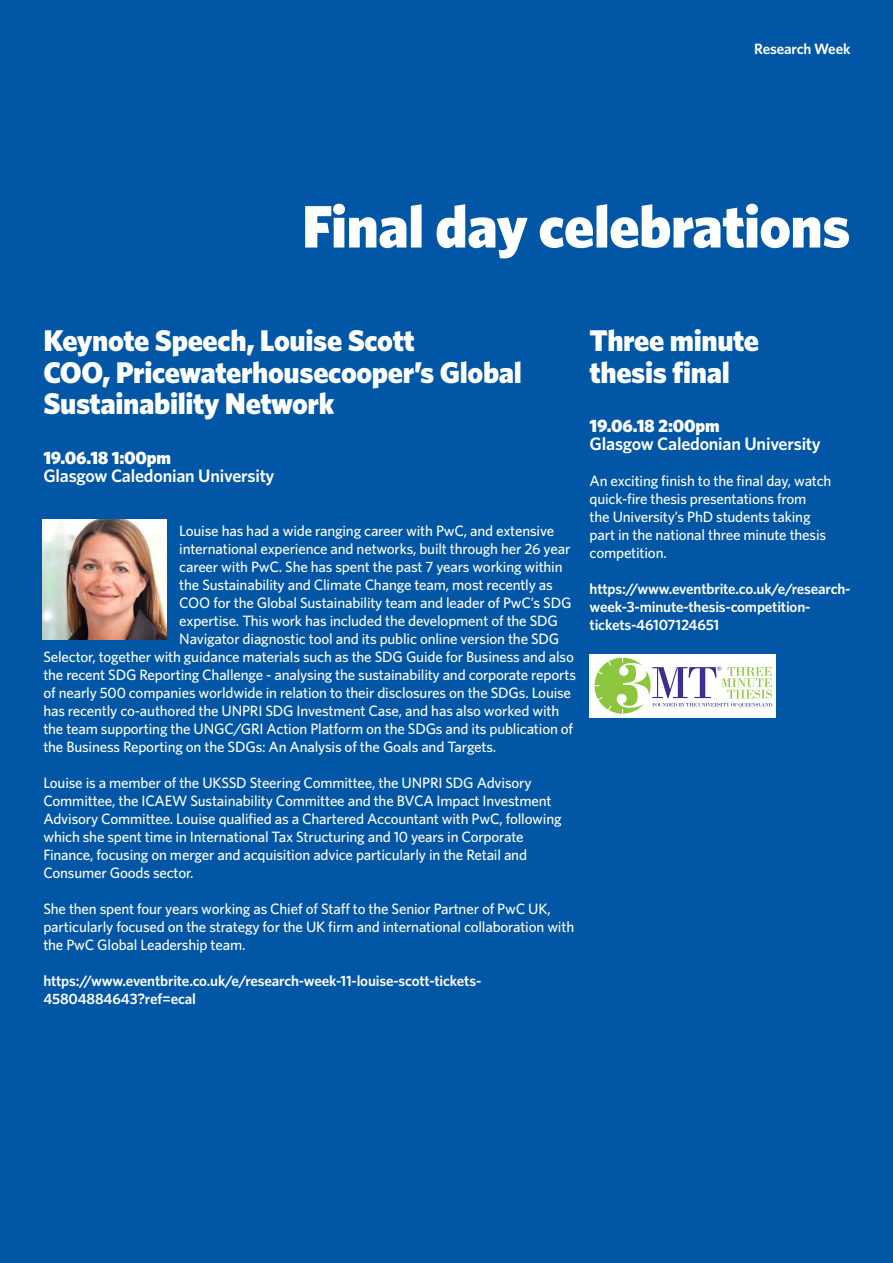
<style>
.page{position:relative;width:893px;height:1263px;background:#0157a5}
.page>*{position:absolute;margin:0;border:0;box-sizing:border-box;transform-origin:0 0}
.t1{font:900 60px "Whitney";letter-spacing:-.01em;color:#fff}
.t2{font:900 30px/31.5px "Whitney";letter-spacing:-.01em;color:#fff}
.t3{font:600 18px "Whitney";letter-spacing:-.01em;color:#fff}
.t4{font:900 18px "Whitney";letter-spacing:-.01em;color:#fff}
.t5{font:500 15px/18px "Whitney";letter-spacing:-.01em;color:#fff}
.BIG_SUB{font:600 15px/18px "Whitney";letter-spacing:-.01em;color:#fff}
</style>
<div class="page">
<div style="left:590px;top:654px;width:186px;height:64px;background:#fff"></div>
<img style="left:43px;top:520px;width:124px;height:119px">
<svg style="left:595px;top:658px;width:177px;height:56px"></svg>
<p class="BIG_SUB" style="left:754px;top:39px;width:98px">Research Week</p>
<p class="t1" style="left:302px;top:186px;width:550px">Final day celebrations</p>
<p class="t2" style="left:43px;top:324px;width:373px">Keynote Speech, Louise Scott</p>
<p class="t2" style="left:43px;top:356px;width:480px">COO, Pricewaterhousecooper’s Global<br>Sustainability Network</p>
<p class="t4" style="left:43px;top:445px;width:129px">19.06.18 1:00pm</p>
<p class="t3" style="left:43px;top:463px;width:233px">Glasgow Caledonian University</p>
<p class="t5" style="left:179px;top:521px;width:376px">Louise has had a wide ranging career with PwC, and extensive</p>
<p class="t5" style="left:179px;top:539px;width:393px">international experience and networks, built through her 26 year</p>
<p class="t5" style="left:179px;top:557px;width:385px">career with PwC. She has spent the past 7 years working within</p>
<p class="t5" style="left:179px;top:575px;width:375px">the Sustainability and Climate Change team, most recently as</p>
<p class="t5" style="left:179px;top:593px;width:394px">COO for the Global Sustainability team and leader of PwC’s SDG</p>
<p class="t5" style="left:179px;top:611px;width:380px">expertise. This work has included the development of the SDG</p>
<p class="t5" style="left:179px;top:629px;width:382px">Navigator diagnostic tool and its public online version the SDG</p>
<p class="t5" style="left:43px;top:647px;width:532px">Selector, together with guidance materials such as the SDG Guide for Business and also</p>
<p class="t5" style="left:43px;top:665px;width:534px">the recent SDG Reporting Challenge - analysing the sustainability and corporate reports</p>
<p class="t5" style="left:43px;top:683px;width:529px">of nearly 500 companies worldwide in relation to their disclosures on the SDGs. Louise</p>
<p class="t5" style="left:43px;top:701px;width:517px">has recently co-authored the UNPRI SDG Investment Case, and has also worked with</p>
<p class="t5" style="left:43px;top:719px;width:531px">the team supporting the UNGC/GRI Action Platform on the SDGs and its publication of</p>
<p class="t5" style="left:43px;top:737px;width:454px">the Business Reporting on the SDGs: An Analysis of the Goals and Targets.</p>
<p class="t5" style="left:43px;top:773px;width:520px">Louise is a member of the UKSSD Steering Committee, the UNPRI SDG Advisory Committee, the ICAEW Sustainability Committee and the BVCA Impact Investment Advisory Committee. Louise qualified as a Chartered Accountant with PwC, following which she spent time in International Tax Structuring and 10 years in Corporate Finance, focusing on merger and acquisition advice particularly in the Retail and Consumer Goods sector.</p>
<p class="t5" style="left:43px;top:899px;width:532px">She then spent four years working as Chief of Staff to the Senior Partner of PwC UK, particularly focused on the strategy for the UK firm and international collaboration with the PwC Global Leadership team.</p>
<p class="BIG_SUB" style="left:43px;top:971px;width:439px">https://www.eventbrite.co.uk/e/research-week-11-louise-scott-tickets-<br>45804884643?ref=ecal</p>
<p class="t2" style="left:590px;top:324px;width:171px">Three minute thesis final</p>
<p class="t4" style="left:590px;top:414px;width:132px">19.06.18 2:00pm</p>
<p class="t3" style="left:590px;top:432px;width:233px">Glasgow Caledonian University</p>
<p class="t5" style="left:590px;top:472px;width:243px">An exciting finish to the final day, watch quick-fire thesis presentations from<br>the University’s PhD students taking part in the national three minute thesis competition.</p>
<p class="BIG_SUB" style="left:590px;top:579px;width:262px">https://www.eventbrite.co.uk/e/research&shy;week-3-minute-thesis-competition&shy;tickets-46107124651</p>
</div>
